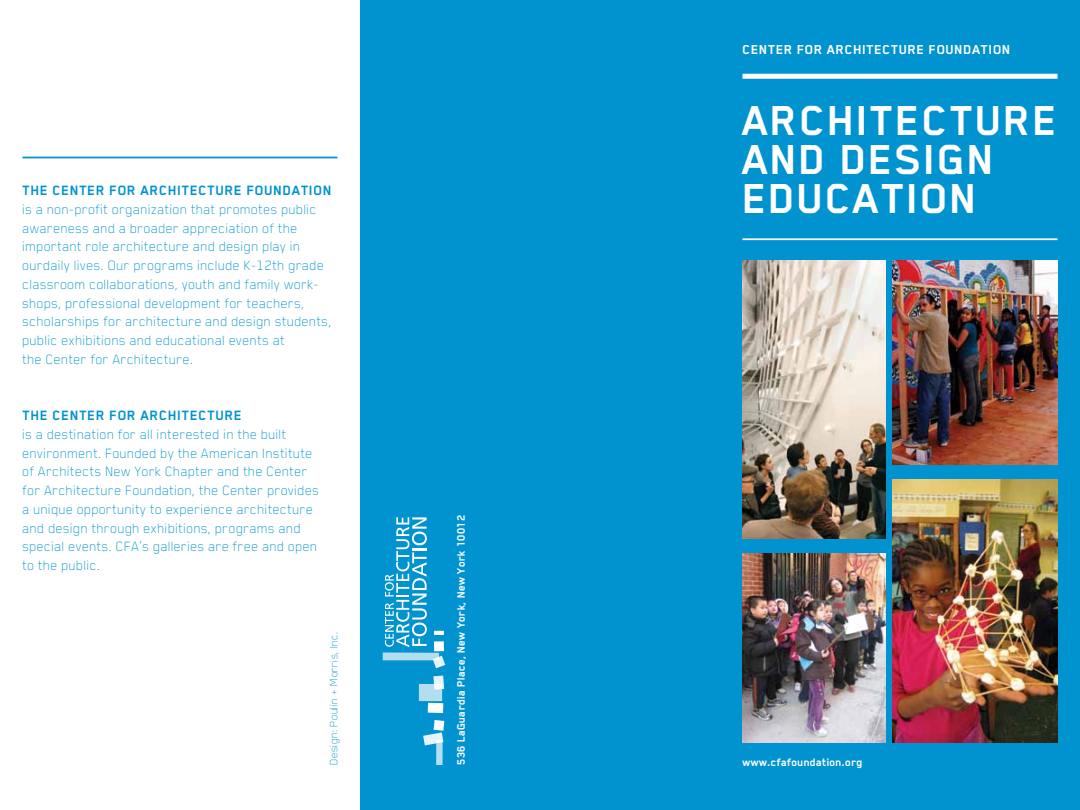
<style>
.page{position:relative;width:1080px;height:810px;background:#fff}
.page>*{position:absolute;margin:0;border:0;box-sizing:border-box;transform-origin:0 0}
.t1{font:700 48.5px/39px "Blender";letter-spacing:.025em;color:#fff}
.t2{font:100 15.62px/18.8px "Blender";letter-spacing:.005em;color:#0093d0}
.t3{font:700 15.62px "Blender";letter-spacing:.025em;color:#0093d0}
.t4{font:700 15px "Blender";color:#fff}
.t5{font:700 12.5px "Blender";letter-spacing:.005em;color:#fff}
.t6{font:100 12.5px "Blender";letter-spacing:.005em;color:#0093d0}
</style>
<div class="page">
<div style="left:360px;top:0;width:720px;height:810px;background:#0093d0"></div>
<svg style="left:419px;top:676px;width:25px;height:37px"></svg>
<svg style="left:423px;top:720px;width:21px;height:45px"></svg>
<svg style="left:383px;top:517px;width:62px;height:151px"></svg>
<div style="left:742px;top:74px;width:316px;height:5px;background:#fff"></div>
<hr style="left:22px;top:157px;width:315px;height:1px;background:#0093d0">
<hr style="left:742px;top:238px;width:316px;height:2px;background:#fff">
<img style="left:742px;top:553px;width:143px;height:189px">
<img style="left:742px;top:261px;width:143px;height:277px">
<img style="left:893px;top:261px;width:165px;height:204px">
<img style="left:893px;top:480px;width:165px;height:262px">
<p class="t3" style="left:22px;top:182px;width:49px">THE CENTER</p>
<p class="t3" style="left:110px;top:182px;width:50px">FOR ARCHITECTURE</p>
<p class="t3" style="left:247px;top:182px;width:10px">FOUNDATION</p>
<p class="t2" style="left:22px;top:199px;width:311px">is a non-profit organization that promotes public awareness and a broader appreciation of the important role architecture and design play in ourdaily lives. Our programs include K-12th grade classroom collaborations, youth and family work&shy;shops, professional development for teachers, scholarships for architecture and design students, public exhibitions and educational events at<br>the Center for Architecture.</p>
<p class="t3" style="left:22px;top:407px;width:49px">THE CENTER</p>
<p class="t3" style="left:110px;top:407px;width:50px">FOR ARCHITECTURE</p>
<p class="t2" style="left:22px;top:424px;width:298px">is a destination for all interested in the built environment. Founded by the American Institute of Architects New York Chapter and the Center for Architecture Foundation, the Center provides a unique opportunity to experience architecture and design through exhibitions, programs and special events. CFA’s galleries are free and open to the public.</p>
<p class="t6" style="left:327px;top:765px;width:135px;rotate:-90deg">Design: Poulin + Morris, Inc.</p>
<p class="t5" style="left:454px;top:765px;width:252px;rotate:-90deg">536 LAGUARDIA PLACE, NEW YORK, NEW YORK 10012</p>
<p class="t4" style="left:742px;top:41px;width:18px">CENTER</p>
<p class="t4" style="left:797px;top:41px;width:48px">FOR ARCHITECTURE</p>
<p class="t4" style="left:929px;top:41px;width:9px">FOUNDATION</p>
<h1 class="t1" style="left:743px;top:100px;width:317px">ARCHITECTURE<br>AND DESIGN<br>EDUCATION</h1>
<p class="t5" style="left:742px;top:755px;width:122px">WWW.CFAFOUNDATION.ORG</p>
</div>
